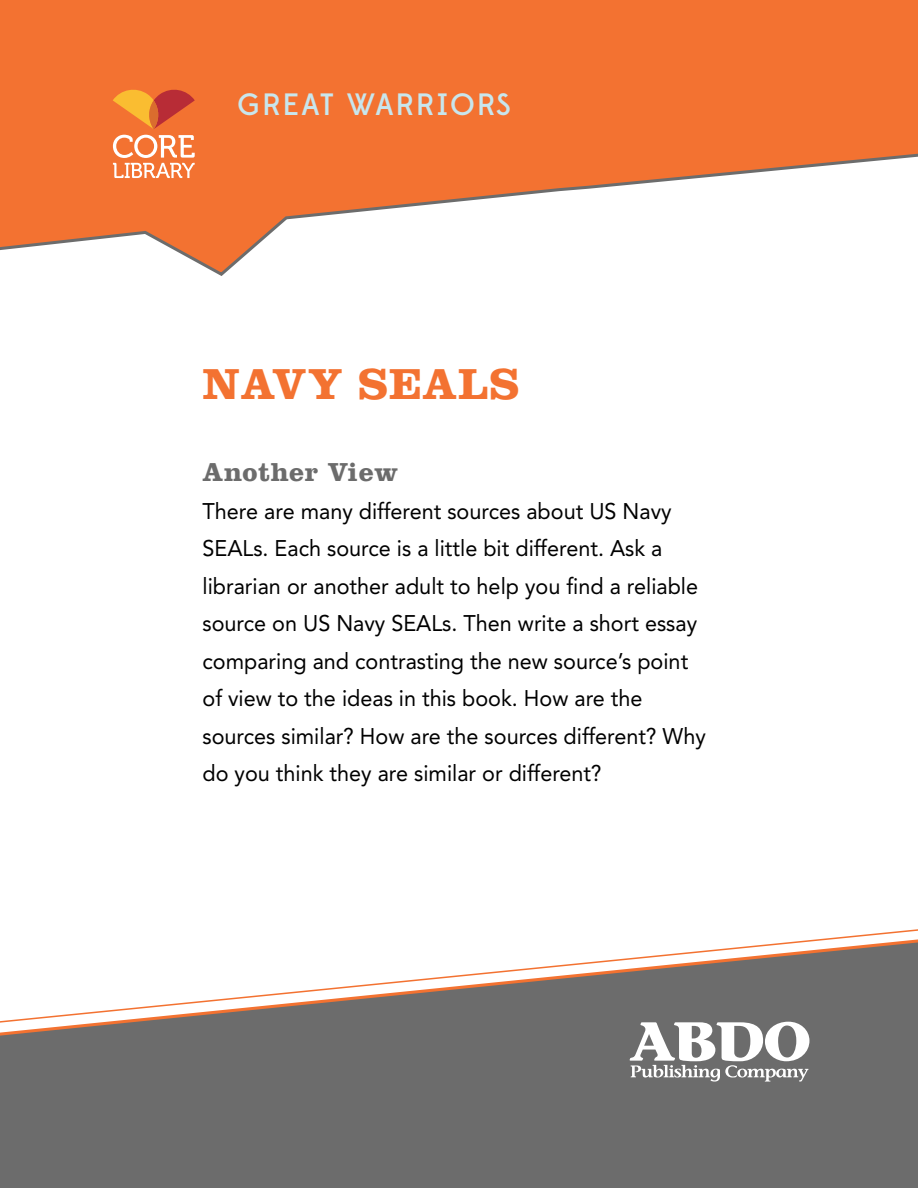
<style>
.page{position:relative;width:918px;height:1188px;background:#fff}
.page>*{position:absolute;margin:0;border:0;box-sizing:border-box;transform-origin:0 0}
.t1{font:700 45px "Clarendon";letter-spacing:.02em;color:#f37231}
.t2{font:500 30.9px "Edmondsans";letter-spacing:.06em;color:#c8e6ed}
.t3{font:700 27px "Clarendon";letter-spacing:.02em;color:#6c6c6c}
.t4{font:22.5px/37.5px "Avenir LT Std";color:#000;scale:.96 1}
</style>
<div class="page">
<svg style="left:0;top:0;width:918px;height:276px"></svg>
<div style="left:0;top:1033px;width:918px;height:155px;background:#6c6c6c"></div>
<svg style="left:0;top:929px;width:918px;height:104px"></svg>
<svg style="left:113px;top:135px;width:82px;height:43px"></svg>
<svg style="left:113px;top:86px;width:82px;height:43px;background:#e57231"></svg>
<svg style="left:630px;top:1022px;width:179px;height:60px"></svg>
<h2 class="t2" style="left:237px;top:86px;width:275px">GREAT WARRIORS</h2>
<h1 class="t1" style="left:202px;top:357px;width:316px">Navy SEALs</h1>
<p class="t3" style="left:202px;top:456px;width:197px">Another View</p>
<p class="t4" style="left:202px;top:492px;width:526px">There are many different sources about US Navy SEALs. Each source is a little bit different. Ask a librarian or another adult to help you find a reliable source on US Navy SEALs. Then write a short essay comparing and contrasting the new source’s point of view to the ideas in this book. How are the sources similar? How are the sources different? Why do you think they are similar or different?</p>
</div>
